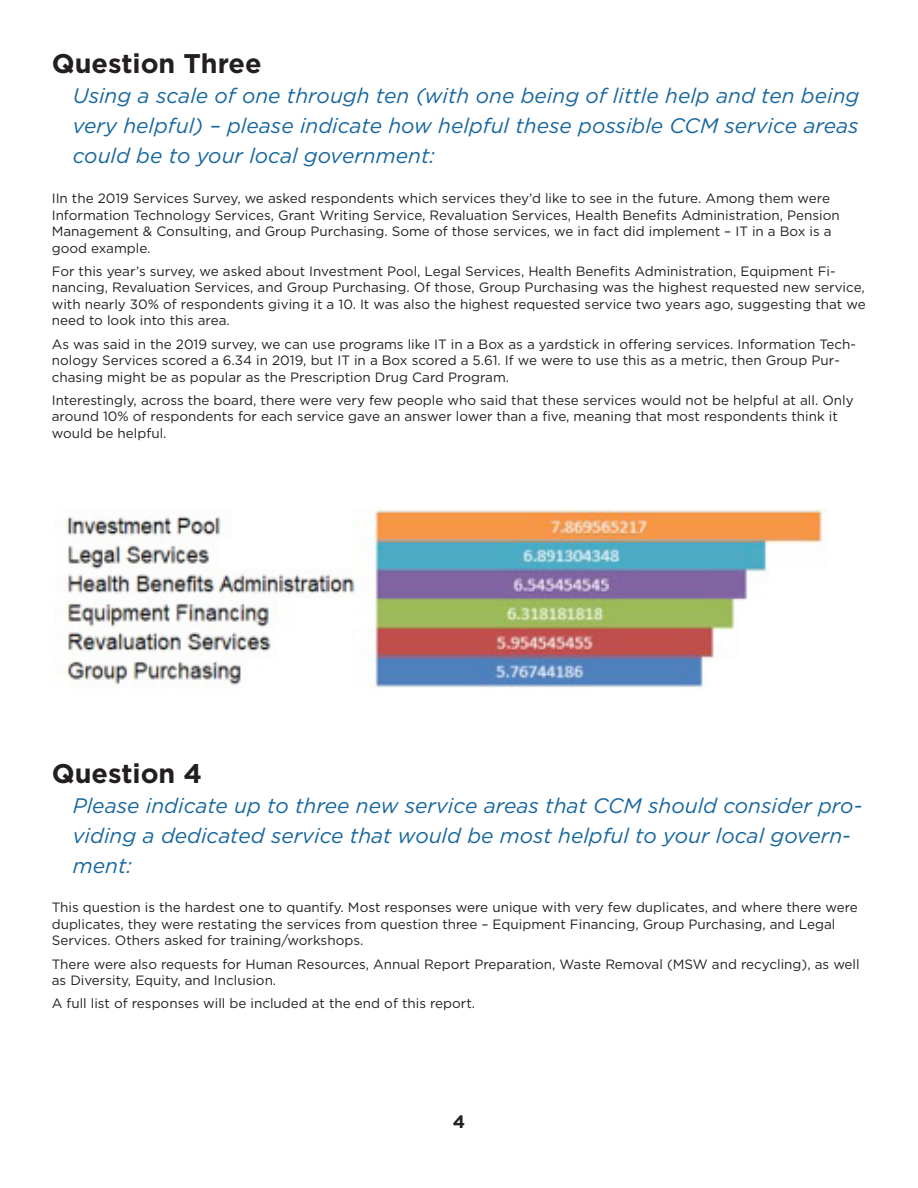
<style>
.page{position:relative;width:918px;height:1188px;background:#fff}
.page>*{position:absolute;margin:0;border:0;box-sizing:border-box;transform-origin:0 0}
.Headline_24pt{font:700 27px "Gotham";color:#231f20}
.Subhead{font:italic 21px/30px "Gotham";color:#18679f;text-align:justify}
.t1{font:700 18px "Gotham";color:#231f20}
.Body{font:13.5px/16.5px "Gotham";color:#231f20}
</style>
<div class="page">
<img style="left:54px;top:509px;width:774px;height:180px">
<p class="Headline_24pt" style="left:52px;top:46px;width:211px">Question Three</p>
<p class="Subhead" style="left:73px;top:80px;width:788px">Using a scale of one through ten (with one being of little help and ten being very helpful) – please indicate how helpful these possible CCM service areas could be to your local government:</p>
<p class="Body" style="left:52px;top:190px;width:789px">IIn the 2019 Services Survey, we asked respondents which services they’d like to see in the future. Among them were Information Technology Services, Grant Writing Service, Revaluation Services, Health Benefits Administration, Pension Management &amp; Consulting, and Group Purchasing. Some of those services, we in fact did implement – IT in a Box is a good example.</p>
<p class="Body" style="left:52px;top:263px;width:815px">For this year’s survey, we asked about Investment Pool, Legal Services, Health Benefits Administration, Equipment Fi&shy;nancing, Revaluation Services, and Group Purchasing. Of those, Group Purchasing was the highest requested new service, with nearly 30% of respondents giving it a 10. It was also the highest requested service two years ago, suggesting that we need to look into this area.</p>
<p class="Body" style="left:52px;top:335px;width:806px">As was said in the 2019 survey, we can use programs like IT in a Box as a yardstick in offering services. Information Tech&shy;nology Services scored a 6.34 in 2019, but IT in a Box scored a 5.61. If we were to use this as a metric, then Group Pur&shy;chasing might be as popular as the Prescription Drug Card Program.</p>
<p class="Body" style="left:52px;top:392px;width:803px">Interestingly, across the board, there were very few people who said that these services would not be helpful at all. Only around 10% of respondents for each service gave an answer lower than a five, meaning that most respondents think it would be helpful.</p>
<p class="Headline_24pt" style="left:52px;top:755px;width:152px">Question 4</p>
<p class="Subhead" style="left:73px;top:790px;width:791px;text-align:left">Please indicate up to three new service areas that CCM should consider pro&shy;viding a dedicated service that would be most helpful to your local govern&shy;ment:</p>
<p class="Body" style="left:52px;top:899px;width:808px">This question is the hardest one to quantify. Most responses were unique with very few duplicates, and where there were duplicates, they were restating the services from question three – Equipment Financing, Group Purchasing, and Legal<br>Services. Others asked for training/workshops.</p>
<p class="Body" style="left:52px;top:955px;width:809px">There were also requests for Human Resources, Annual Report Preparation, Waste Removal (MSW and recycling), as well as Diversity, Equity, and Inclusion.</p>
<p class="Body" style="left:52px;top:995px;width:425px">A full list of responses will be included at the end of this report.</p>
<h3 class="t1" style="left:453px;top:1110px;width:14px">4</h3>
</div>
